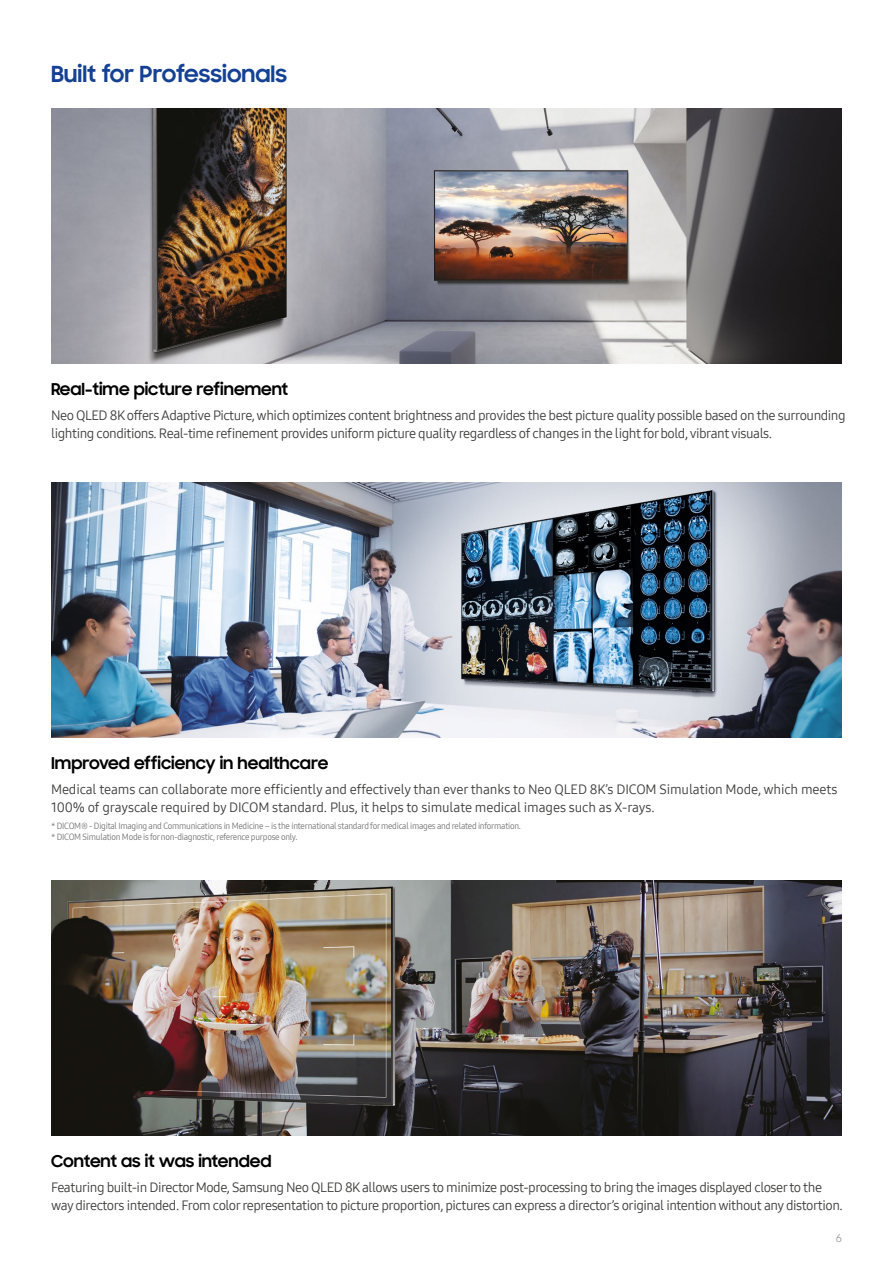
<style>
.page{position:relative;width:893px;height:1263px;background:#fff}
.page>*{position:absolute;margin:0;border:0;box-sizing:border-box;transform-origin:0 0}
.t1{font:700 22.5px "Samsung Sharp Sans";color:#154194}
.t2{font:700 16.5px "Samsung Sharp Sans";color:#000}
.t3{font:13.5px/18px "Samsung One 400";letter-spacing:-.035em;color:#3c3c3b}
.t4{font:13.5px/18px "Samsung One 400";letter-spacing:-.01em;color:#3c3c3b}
.t5{font:11.25px "Samsung One 400";color:#9d9d9c}
.t6{font:9px/10.5px "Samsung One 400 C";letter-spacing:-.025em;color:#767575}
</style>
<div class="page">
<img style="left:51px;top:880px;width:791px;height:255px">
<img style="left:51px;top:108px;width:791px;height:256px">
<img style="left:51px;top:483px;width:791px;height:255px">
<h1 class="t1" style="left:51px;top:57px;width:238px">Built for Professionals</h1>
<p class="t2" style="left:51px;top:377px;width:239px">Real-time picture refinement</p>
<p class="t3" style="left:51px;top:406px;width:796px">Neo QLED 8K offers Adaptive Picture, which optimizes content brightness and provides the best picture quality possible based on the surrounding lighting conditions. Real-time refinement provides uniform picture quality regardless of changes in the light for bold, vibrant visuals.</p>
<p class="t2" style="left:51px;top:751px;width:279px">Improved efficiency in healthcare</p>
<p class="t4" style="left:51px;top:780px;width:788px">Medical teams can collaborate more efficiently and effectively than ever thanks to Neo QLED 8K’s DICOM Simulation Mode, which meets<br>100% of grayscale required by DICOM standard. Plus, it helps to simulate medical images such as X-rays.</p>
<p class="t6" style="left:51px;top:821px;width:471px">* DICOM® - Digital Imaging and Communications in Medicine – is the international standard for medical images and related information. * DICOM Simulation Mode is for non-diagnostic, reference purpose only.</p>
<p class="t2" style="left:51px;top:1149px;width:222px">Content as it was intended</p>
<p class="t3" style="left:51px;top:1178px;width:793px">Featuring built-in Director Mode, Samsung Neo QLED 8K allows users to minimize post-processing to bring the images displayed closer to the way directors intended. From color representation to picture proportion, pictures can express a director’s original intention without any distortion.</p>
<p class="t5" style="left:836px;top:1230px;width:8px">6</p>
</div>
